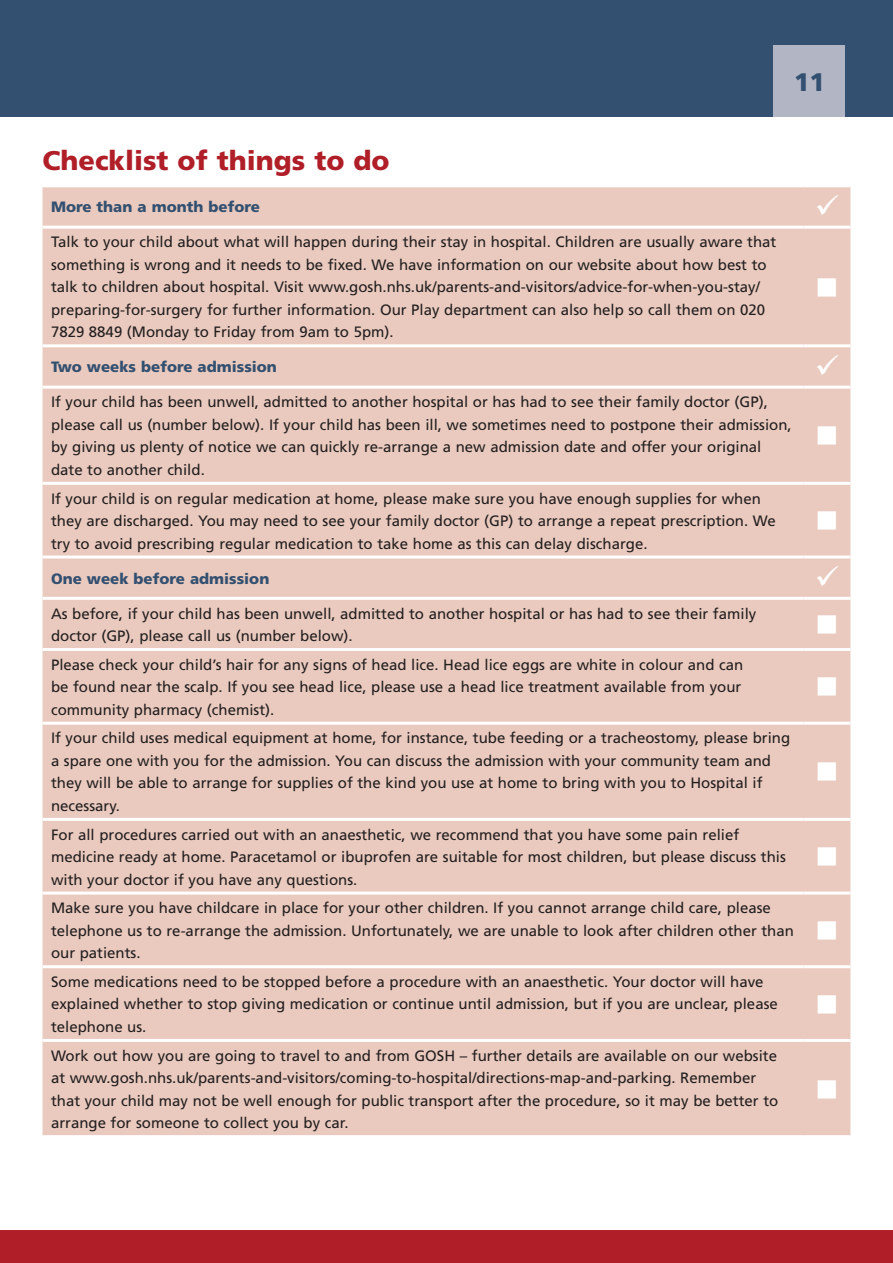
<style>
.page{position:relative;width:893px;height:1263px;background:#fff}
.page>*{position:absolute;margin:0;border:0;box-sizing:border-box;transform-origin:0 0}
.t1{font:31.5px "Wingdings";color:#fff}
.t2{font:900 27px "Frutiger";color:#b01e28}
.t3{font:900 25.35px "Frutiger";color:#335071}
.t4{font:15px/22.5px "Frutiger";color:#231f20}
.t5{font:900 15px "Frutiger";color:#335071}
</style>
<div class="page">
<div style="left:0;top:0;width:893px;height:117px;background:#335071"></div>
<div style="left:773px;top:45px;width:72px;height:72px;background:#b1b5c4"></div>
<div style="left:0;top:1230px;width:893px;height:33px;background:#b01e28"></div>
<div style="left:43px;top:187px;width:807px;height:948px;background:#eacabe"></div>
<hr style="left:43px;top:226px;width:761px;height:3px;background:#fff">
<hr style="left:804px;top:226px;width:46px;height:3px;background:#fff">
<hr style="left:43px;top:344px;width:761px;height:3px;background:#fff">
<hr style="left:804px;top:344px;width:46px;height:3px;background:#fff">
<hr style="left:43px;top:386px;width:761px;height:3px;background:#fff">
<hr style="left:804px;top:386px;width:46px;height:3px;background:#fff">
<hr style="left:43px;top:597px;width:761px;height:3px;background:#fff">
<hr style="left:804px;top:597px;width:46px;height:3px;background:#fff">
<hr style="left:43px;top:648px;width:761px;height:3px;background:#fff">
<hr style="left:804px;top:648px;width:46px;height:3px;background:#fff">
<hr style="left:43px;top:482px;width:761px;height:3px;background:#fff">
<hr style="left:804px;top:482px;width:46px;height:3px;background:#fff">
<hr style="left:43px;top:555px;width:761px;height:3px;background:#fff">
<hr style="left:804px;top:555px;width:46px;height:3px;background:#fff">
<hr style="left:43px;top:722px;width:761px;height:3px;background:#fff">
<hr style="left:804px;top:722px;width:46px;height:3px;background:#fff">
<hr style="left:43px;top:818px;width:761px;height:3px;background:#fff">
<hr style="left:804px;top:818px;width:46px;height:3px;background:#fff">
<hr style="left:43px;top:891px;width:761px;height:3px;background:#fff">
<hr style="left:804px;top:891px;width:46px;height:3px;background:#fff">
<hr style="left:43px;top:965px;width:761px;height:3px;background:#fff">
<hr style="left:804px;top:965px;width:46px;height:3px;background:#fff">
<hr style="left:43px;top:1039px;width:761px;height:3px;background:#fff">
<hr style="left:804px;top:1039px;width:46px;height:3px;background:#fff">
<svg style="left:817px;top:194px;width:21px;height:21px"></svg>
<svg style="left:817px;top:354px;width:21px;height:21px"></svg>
<svg style="left:817px;top:565px;width:21px;height:21px"></svg>
<h3 class="t3" style="left:794px;top:67px;width:32px">11</h3>
<h2 class="t2" style="left:43px;top:144px;width:349px">Checklist of things to do</h2>
<p class="t5" style="left:51px;top:198px;width:210px">More than a month before</p>
<p class="t4" style="left:51px;top:231px;width:727px">Talk to your child about what will happen during their stay in hospital. Children are usually aware that something is wrong and it needs to be fixed. We have information on our website about how best to talk to children about hospital. Visit www.gosh.nhs.uk/parents-and-visitors/advice-for-when-you-stay/ preparing-for-surgery for further information. Our Play department can also help so call them on 020<br>7829 8849 (Monday to Friday from 9am to 5pm).</p>
<h1 class="t1" style="left:815px;top:270px;width:20px">■</h1>
<p class="t5" style="left:51px;top:358px;width:227px">Two weeks before admission</p>
<p class="t4" style="left:51px;top:391px;width:742px">If your child has been unwell, admitted to another hospital or has had to see their family doctor (GP), please call us (number below). If your child has been ill, we sometimes need to postpone their admission, by giving us plenty of notice we can quickly re-arrange a new admission date and offer your original date to another child.</p>
<p class="t4" style="left:51px;top:487px;width:726px">If your child is on regular medication at home, please make sure you have enough supplies for when they are discharged. You may need to see your family doctor (GP) to arrange a repeat prescription. We try to avoid prescribing regular medication to take home as this can delay discharge.</p>
<h1 class="t1" style="left:815px;top:419px;width:20px">■</h1>
<h1 class="t1" style="left:815px;top:504px;width:20px">■</h1>
<p class="t5" style="left:51px;top:569px;width:220px">One week before admission</p>
<p class="t4" style="left:51px;top:602px;width:707px">As before, if your child has been unwell, admitted to another hospital or has had to see their family doctor (GP), please call us (number below).</p>
<h1 class="t1" style="left:815px;top:608px;width:20px">■</h1>
<p class="t4" style="left:51px;top:653px;width:694px">Please check your child’s hair for any signs of head lice. Head lice eggs are white in colour and can be found near the scalp. If you see head lice, please use a head lice treatment available from your community pharmacy (chemist).</p>
<h1 class="t1" style="left:815px;top:670px;width:20px">■</h1>
<p class="t4" style="left:51px;top:727px;width:741px">If your child uses medical equipment at home, for instance, tube feeding or a tracheostomy, please bring a spare one with you for the admission. You can discuss the admission with your community team and they will be able to arrange for supplies of the kind you use at home to bring with you to Hospital if necessary.</p>
<p class="t4" style="left:51px;top:823px;width:736px">For all procedures carried out with an anaesthetic, we recommend that you have some pain relief medicine ready at home. Paracetamol or ibuprofen are suitable for most children, but please discuss this with your doctor if you have any questions.</p>
<p class="t4" style="left:51px;top:897px;width:744px">Make sure you have childcare in place for your other children. If you cannot arrange child care, please telephone us to re-arrange the admission. Unfortunately, we are unable to look after children other than our patients.</p>
<p class="t4" style="left:51px;top:970px;width:728px">Some medications need to be stopped before a procedure with an anaesthetic. Your doctor will have explained whether to stop giving medication or continue until admission, but if you are unclear, please telephone us.</p>
<p class="t4" style="left:51px;top:1044px;width:729px">Work out how you are going to travel to and from GOSH – further details are available on our website at www.gosh.nhs.uk/parents-and-visitors/coming-to-hospital/directions-map-and-parking. Remember that your child may not be well enough for public transport after the procedure, so it may be better to arrange for someone to collect you by car.</p>
<h1 class="t1" style="left:815px;top:755px;width:20px">■</h1>
<h1 class="t1" style="left:815px;top:840px;width:20px">■</h1>
<h1 class="t1" style="left:815px;top:914px;width:20px">■</h1>
<h1 class="t1" style="left:815px;top:987px;width:20px">■</h1>
<h1 class="t1" style="left:815px;top:1072px;width:20px">■</h1>
</div>
